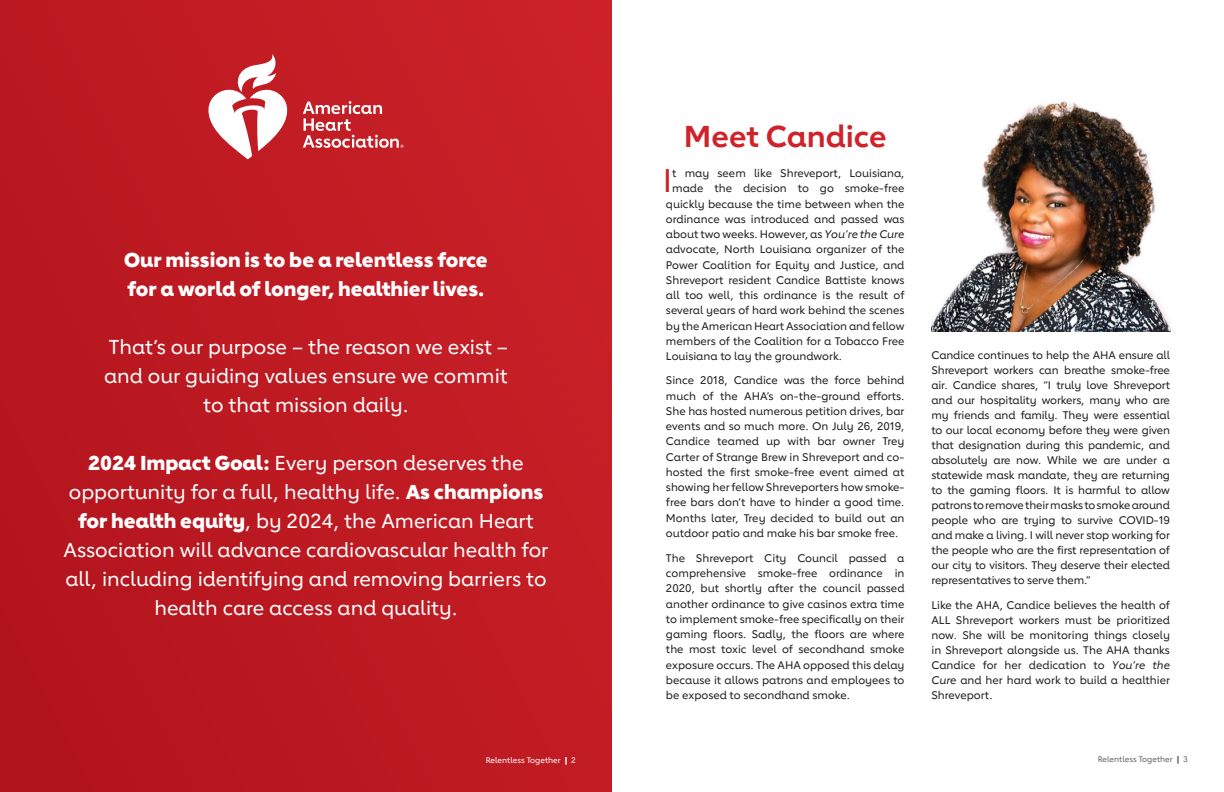
<style>
.page{position:relative;width:1224px;height:792px;background:#fff}
.page>*{position:absolute;margin:0;border:0;box-sizing:border-box;transform-origin:0 0}
.t1{font:500 32.5px "Lub Dub";color:#ce232a}
.t2{font:700 30px "Lub Dub";color:#ce232a}
.t3{font:500 20px/29px "Lub Dub";color:#fff;text-align:center}
.t4{font:800 20px/29px "Lub Dub";color:#fff}
.t5{font:500 11px/15px "Lub Dub";color:#231f20;text-align:justify}
.t6{font:500 8px "Lub Dub";color:#fff}
.t7{font:500 8px "Lub Dub";color:#636366}
.s1{font-weight:800}
.s2{font-style:italic}
</style>
<div class="page">
<div style="left:0;top:0;width:612px;height:792px;background:#be1a22"></div>
<svg style="left:303px;top:101px;width:101px;height:47px"></svg>
<svg style="left:208px;top:54px;width:80px;height:105px"></svg>
<img style="left:931px;top:101px;width:240px;height:231px">
<h3 class="t4" style="left:124px;top:245px;width:365px">Our mission is to be a relentless force for a world of longer, healthier lives.</h3>
<h3 class="t3" style="left:104px;top:332px;width:405px">That’s our purpose – the reason we exist – and our guiding values ensure we commit to that mission daily.</h3>
<p class="t3" style="left:64px;top:448px;width:486px"><span class="s1">2024 Impact Goal:</span> Every person deserves the opportunity for a full, healthy life. <span class="s1">As champions for health equity</span>, by 2024, the American Heart Association will advance cardiovascular health for all, including identifying and removing barriers to health care access and quality.</p>
<p class="t6" style="left:486px;top:755px;width:92px">Relentless Together <span class="s1">|</span> 2</p>
<h2 class="t2" style="left:684px;top:119px;width:204px">Meet Candice</h2>
<h1 class="t1" style="left:663px;top:162px;width:11px">I</h1>
<p class="t5" style="left:672px;top:166px;width:234px">t may seem like Shreveport, Louisiana,</p>
<p class="t5" style="left:672px;top:181px;width:234px">made the decision to go smoke-free</p>
<p class="t5" style="left:666px;top:196px;width:240px">quickly because the time between when the</p>
<p class="t5" style="left:666px;top:211px;width:240px">ordinance was introduced and passed was</p>
<p class="t5" style="left:666px;top:227px;width:240px">about two weeks. However, as <span class="s2">You’re the Cure</span></p>
<p class="t5" style="left:666px;top:242px;width:240px">advocate, North Louisiana organizer of the</p>
<p class="t5" style="left:666px;top:257px;width:240px">Power Coalition for Equity and Justice, and</p>
<p class="t5" style="left:666px;top:272px;width:240px">Shreveport resident Candice Battiste knows</p>
<p class="t5" style="left:666px;top:288px;width:240px">all too well, this ordinance is the result of</p>
<p class="t5" style="left:666px;top:303px;width:240px">several years of hard work behind the scenes</p>
<p class="t5" style="left:666px;top:318px;width:240px">by the American Heart Association and fellow</p>
<p class="t5" style="left:666px;top:333px;width:240px">members of the Coalition for a Tobacco Free</p>
<p class="t5" style="left:666px;top:349px;width:177px">Louisiana to lay the groundwork.</p>
<p class="t5" style="left:666px;top:373px;width:240px">Since 2018, Candice was the force behind much of the AHA’s on-the-ground efforts.<br>She has hosted numerous petition drives, bar events and so much more. On July 26, 2019, Candice teamed up with bar owner Trey Carter of Strange Brew in Shreveport and co&shy;hosted the first smoke-free event aimed at showing her fellow Shreveporters how smoke&shy;free bars don’t have to hinder a good time.<br>Months later, Trey decided to build out an outdoor patio and make his bar smoke free.</p>
<p class="t5" style="left:666px;top:550px;width:240px">The Shreveport City Council passed a comprehensive smoke-free ordinance in 2020, but shortly after the council passed another ordinance to give casinos extra time to implement smoke-free specifically on their gaming floors. Sadly, the floors are where the most toxic level of secondhand smoke exposure occurs. The AHA opposed this delay because it allows patrons and employees to be exposed to secondhand smoke.</p>
<p class="t5" style="left:932px;top:347px;width:240px">Candice continues to help the AHA ensure all Shreveport workers can breathe smoke-free air. Candice shares, “I truly love Shreveport and our hospitality workers, many who are my friends and family. They were essential to our local economy before they were given that designation during this pandemic, and absolutely are now. While we are under a statewide mask mandate, they are returning to the gaming floors. It is harmful to allow patrons to remove their masks to smoke around people who are trying to survive COVID-19 and make a living. I will never stop working for the people who are the first representation of our city to visitors. They deserve their elected representatives to serve them.”</p>
<p class="t5" style="left:932px;top:597px;width:240px">Like the AHA, Candice believes the health of ALL Shreveport workers must be prioritized now. She will be monitoring things closely in Shreveport alongside us. The AHA thanks Candice for her dedication to <span class="s2">You’re the Cure</span> and her hard work to build a healthier Shreveport.</p>
<p class="t7" style="left:1098px;top:754px;width:92px">Relentless Together <span class="s1">|</span> 3</p>
</div>
